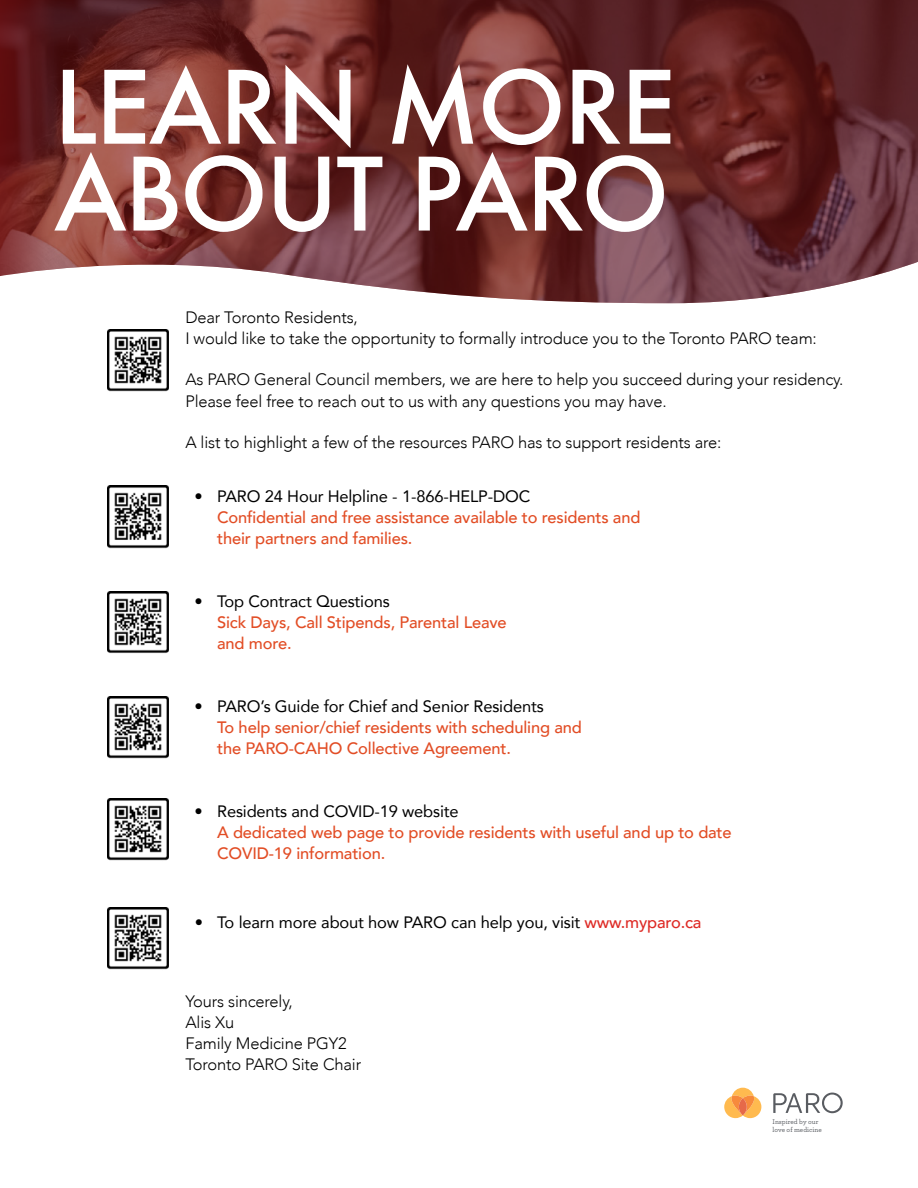
<style>
.page{position:relative;width:918px;height:1188px;background:#fff}
.page>*{position:absolute;margin:0;border:0;box-sizing:border-box;transform-origin:0 0}
.t1{font:500 98.1px/86.8px "Futura";letter-spacing:-.02em;color:#fff}
.t2{font:500 16.5px/21px "Avenir";letter-spacing:-.01em;color:#e24d25}
.t3{font:300 16.5px/21px "Avenir";letter-spacing:-.01em;color:#000}
.t4{font:16.5px "Avenir";letter-spacing:-.01em;color:#000}
.t5{font:500 7.05px/8.4px "Archer";color:#595c61}
.s1{font-weight:300;color:#000}
.s2{font-weight:400;color:#000}
.s3{font-weight:300}
.s4{font-weight:500;color:#de2b26}
</style>
<div class="page">
<img style="left:0;top:0;width:918px;height:304px">
<svg style="left:724px;top:1088px;width:37px;height:30px"></svg>
<svg style="left:739px;top:1098px;width:8px;height:17px"></svg>
<svg style="left:773px;top:1093px;width:70px;height:20px"></svg>
<img style="left:108px;top:486px;width:61px;height:63px">
<img style="left:108px;top:591px;width:61px;height:62px">
<img style="left:108px;top:696px;width:61px;height:63px">
<img style="left:108px;top:798px;width:61px;height:63px">
<img style="left:108px;top:907px;width:61px;height:63px">
<img style="left:108px;top:329px;width:61px;height:63px">
<h1 class="t1" style="left:54px;top:63px;width:624px">LEARN MORE<br>ABOUT PARO</h1>
<p class="t3" style="left:185px;top:306px;width:633px">Dear Toronto Residents,<br>I would like to take the opportunity to formally introduce you to the Toronto PARO team:</p>
<p class="t3" style="left:185px;top:369px;width:660px">As PARO General Council members, we are here to help you succeed during your residency.<br>Please feel free to reach out to us with any questions you may have.</p>
<p class="t3" style="left:185px;top:432px;width:538px">A list to highlight a few of the resources PARO has to support residents are:</p>
<p class="t2" style="left:217px;top:485px;width:425px;text-indent:-23px"><span class="s1">•</span> <span class="s2">PARO 24 Hour Helpline - 1-866-HELP-DOC<br></span>Confidential and free assistance available to residents and their partners and families.</p>
<p class="t2" style="left:217px;top:590px;width:291px;text-indent:-23px"><span class="s1">•</span> <span class="s2">Top Contract Questions<br></span>Sick Days, Call Stipends, Parental Leave and more.</p>
<p class="t2" style="left:217px;top:695px;width:366px;text-indent:-23px"><span class="s1">•</span> <span class="s2">PARO’s Guide for Chief and Senior Residents<br></span>To help senior/chief residents with scheduling and the PARO-CAHO Collective Agreement.</p>
<p class="t2" style="left:217px;top:800px;width:516px;text-indent:-23px"><span class="s1">•</span> <span class="s2">Residents and COVID-19 website<br></span>A dedicated web page to provide residents with useful and up to date<br>COVID-19 information.</p>
<p class="t4" style="left:195px;top:909px;width:508px"><span class="s3">•</span> To learn more about how PARO can help you, visit <span class="s4">www.myparo.ca</span></p>
<p class="t3" style="left:185px;top:991px;width:177px">Yours sincerely,<br>Alis Xu<br>Family Medicine PGY2<br>Toronto PARO Site Chair</p>
<p class="t5" style="left:773px;top:1117px;width:51px">Inspired by our love of medicine</p>
</div>
